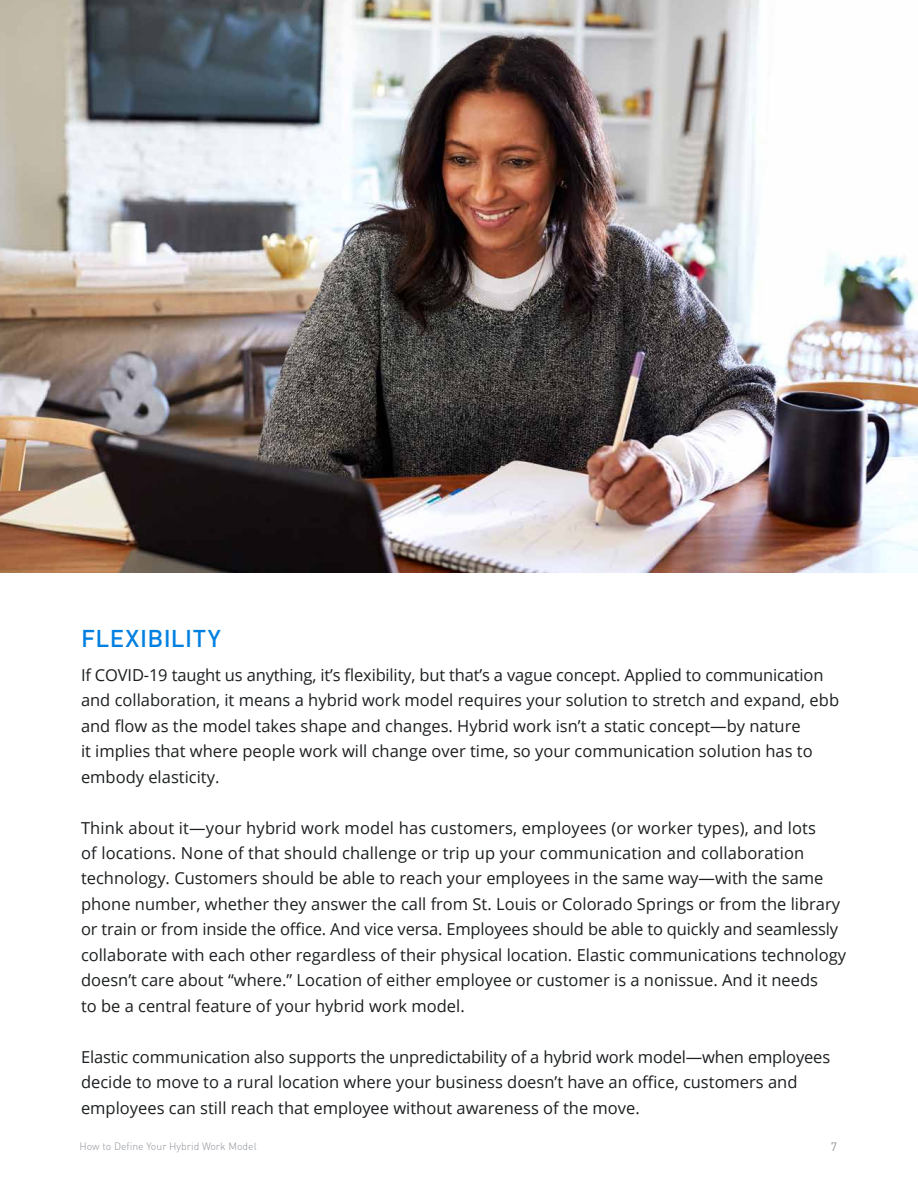
<style>
.page{position:relative;width:918px;height:1188px;background:#fff}
.page>*{position:absolute;margin:0;border:0;box-sizing:border-box;transform-origin:0 0}
.t1{font:500 24px "DIN Pro";letter-spacing:.02em;color:#0180e2}
.t2{font:16.5px/25.5px "Open Sans";color:#1c1f21}
.t3{font:12px "DIN Pro";color:#8f9399}
.t4{font:300 10.5px "DIN Pro";color:#8f9399}
</style>
<div class="page">
<img style="left:0;top:0;width:918px;height:572px">
<h1 class="t1" style="left:81px;top:622px;width:141px">FLEXIBILITY</h1>
<p class="t2" style="left:81px;top:661px;width:760px">If COVID-19 taught us anything, it’s flexibility, but that’s a vague concept. Applied to communication and collaboration, it means a hybrid work model requires your solution to stretch and expand, ebb and flow as the model takes shape and changes. Hybrid work isn’t a static concept—by nature<br>it implies that where people work will change over time, so your communication solution has to embody elasticity.</p>
<p class="t2" style="left:81px;top:814px;width:767px">Think about it—your hybrid work model has customers, employees (or worker types), and lots<br>of locations. None of that should challenge or trip up your communication and collaboration technology. Customers should be able to reach your employees in the same way—with the same phone number, whether they answer the call from St. Louis or Colorado Springs or from the library or train or from inside the office. And vice versa. Employees should be able to quickly and seamlessly collaborate with each other regardless of their physical location. Elastic communications technology doesn’t care about “where.” Location of either employee or customer is a nonissue. And it needs<br>to be a central feature of your hybrid work model.</p>
<p class="t2" style="left:81px;top:1044px;width:751px">Elastic communication also supports the unpredictability of a hybrid work model—when employees decide to move to a rural location where your business doesn’t have an office, customers and employees can still reach that employee without awareness of the move.</p>
<p class="t4" style="left:80px;top:1138px;width:179px">How to Define Your Hybrid Work Model</p>
<p class="t3" style="left:831px;top:1137px;width:8px">7</p>
</div>
